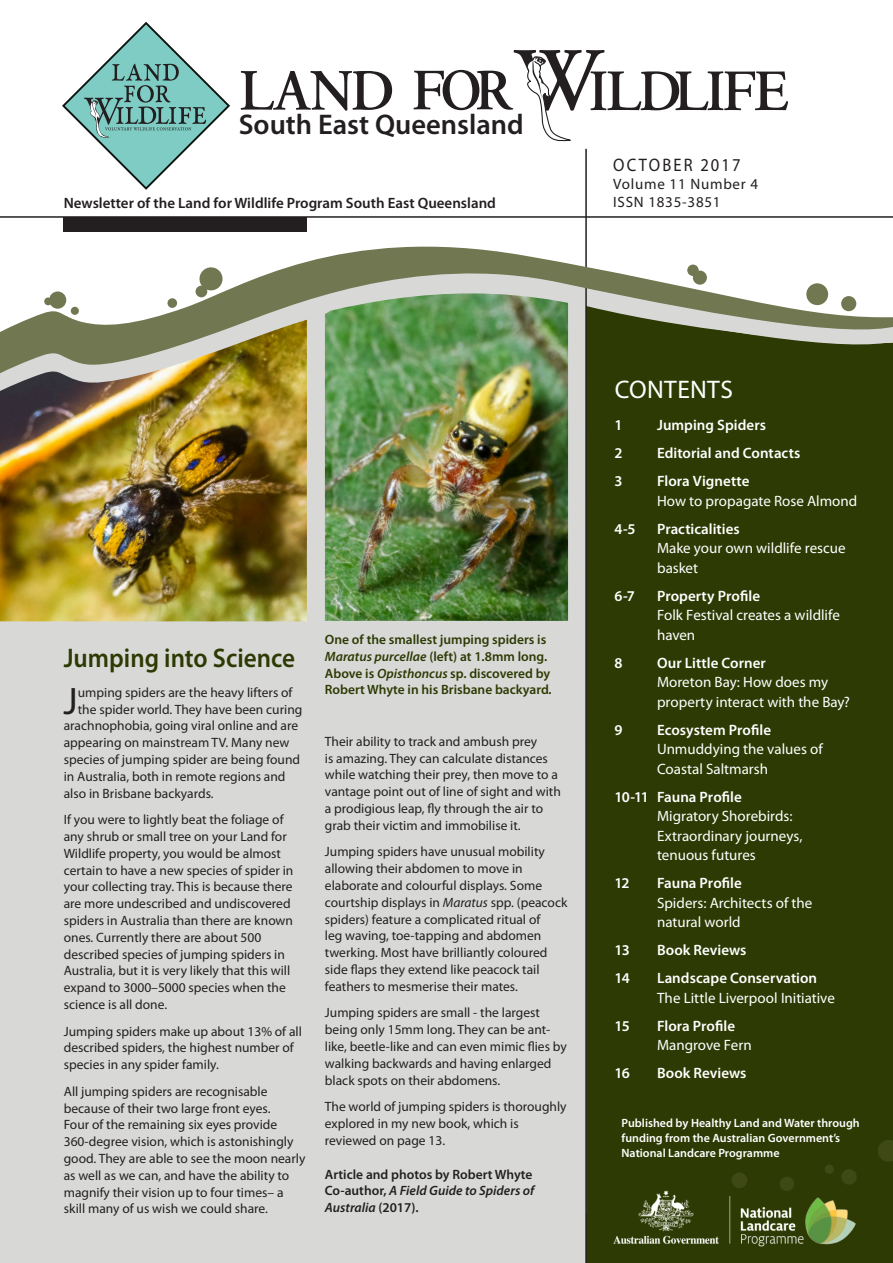
<style>
.page{position:relative;width:893px;height:1263px;background:#fff}
.page>*{position:absolute;margin:0;border:0;box-sizing:border-box;transform-origin:0 0}
.Body_Copy{font:38.4px "Myriad Pro";color:#231f20}
.t1{font:600 28.5px "Myriad Pro";color:#231f20}
.t2{font:600 27px "Myriad Pro";color:#2d3a03;scale:.93 1}
.t3{font:25.5px "Myriad Pro";letter-spacing:.015em;color:#fff}
.t4{font:18.15px "Myriad Pro";letter-spacing:.13em;color:#231f20;scale:.91 1}
.t5{font:15px/19.5px "Myriad Pro";color:#fff}
.t6{font:600 15px "Myriad Pro";color:#fff}
.t7{font:600 15px "Myriad Pro";color:#231f20}
.t8{font:15px/18px "Myriad Pro";letter-spacing:.05em;color:#231f20}
.Body_Copy-2{font:13.5px/16.8px "Myriad Pro";color:#231f20}
.Body_Copy-3{font:600 13.5px/17px "Myriad Pro";color:#2d3a03}
.Body_Copy-4{font:italic 600 13.5px/16.8px "Myriad Pro";color:#231f20}
.Body_Copy-5{font:600 13.5px "Myriad Pro";color:#231f20}
.t9{font:600 12px/15px "Myriad Pro";color:#fff}
.s1{font-style:italic}
.s2{font-style:normal}
</style>
<div class="page">
<div style="left:0;top:435px;width:585px;height:828px;background:#d8d9d7"></div>
<div style="left:587px;top:435px;width:306px;height:779px;background:#2d3a03"></div>
<svg style="left:307px;top:415px;width:586px;height:20px;background:#3e4a18"></svg>
<div style="left:587px;top:1214px;width:306px;height:49px;background:#2d3a03"></div>
<hr style="left:0;top:216px;width:893px;height:2px;background:#231f20">
<div style="left:64px;top:217px;width:243px;height:15px;background:#231f20"></div>
<div style="left:731px;top:1172px;width:17px;height:16px;background:#3e4915;border-radius:50%"></div>
<div style="left:824px;top:1164px;width:10px;height:10px;background:#3e4915;border-radius:50%"></div>
<div style="left:841px;top:1169px;width:16px;height:16px;background:#3e4915;border-radius:50%"></div>
<div style="left:779px;top:1176px;width:15px;height:15px;background:#3e4915;border-radius:50%"></div>
<svg style="left:877px;top:1139px;width:16px;height:23px"></svg>
<svg style="left:62px;top:22px;width:168px;height:168px"></svg>
<hr style="left:585px;top:149px;width:2px;height:1114px;background:#231f20">
<img style="left:601px;top:1188px;width:267px;height:59px">
<svg style="left:240px;top:71px;width:152px;height:40px"></svg>
<svg style="left:413px;top:50px;width:375px;height:92px"></svg>
<svg style="left:26px;top:243px;width:867px;height:172px"></svg>
<img style="left:325px;top:293px;width:243px;height:328px">
<img style="left:0;top:320px;width:307px;height:301px">
<h2 class="t1" style="left:239px;top:106px;width:287px">South East Queensland</h2>
<p class="t7" style="left:64px;top:193px;width:434px">Newsletter of the Land for Wildlife Program South East Queensland</p>
<h3 class="t4" style="left:613px;top:154px;width:142px">OCTOBER 2017</h3>
<p class="t8" style="left:613px;top:175px;width:146px">Volume 11 Number 4<br>ISSN 1835-3851</p>
<h3 class="t2" style="left:64px;top:640px;width:250px">Jumping into Science</h3>
<p class="Body_Copy" style="left:64px;top:677px;width:16px">J</p>
<p class="Body_Copy-2" style="left:78px;top:684px;width:216px">umping spiders are the heavy lifters of</p>
<p class="Body_Copy-2" style="left:78px;top:700px;width:226px">the spider world. They have been curing</p>
<p class="Body_Copy-2" style="left:64px;top:717px;width:236px">arachnophobia, going viral online and are</p>
<p class="Body_Copy-2" style="left:64px;top:734px;width:227px">appearing on mainstream TV. Many new</p>
<p class="Body_Copy-2" style="left:64px;top:751px;width:238px">species of jumping spider are being found</p>
<p class="Body_Copy-2" style="left:64px;top:768px;width:223px">in Australia, both in remote regions and</p>
<p class="Body_Copy-2" style="left:64px;top:784px;width:151px">also in Brisbane backyards.</p>
<p class="Body_Copy-2" style="left:64px;top:811px;width:231px">If you were to lightly beat the foliage of any shrub or small tree on your Land for Wildlife property, you would be almost certain to have a new species of spider in your collecting tray. This is because there are more undescribed and undiscovered spiders in Australia than there are known ones. Currently there are about 500 described species of jumping spiders in Australia, but it is very likely that this will expand to 3000–5000 species when the science is all done.</p>
<p class="Body_Copy-2" style="left:64px;top:1022px;width:240px">Jumping spiders make up about 13% of all described spiders, the highest number of species in any spider family.</p>
<p class="Body_Copy-2" style="left:64px;top:1082px;width:243px">All jumping spiders are recognisable because of their two large front eyes.<br>Four of the remaining six eyes provide 360-degree vision, which is astonishingly good. They are able to see the moon nearly as well as we can, and have the ability to magnify their vision up to four times– a skill many of us wish we could share.</p>
<p class="Body_Copy-3" style="left:325px;top:630px;width:229px">One of the smallest jumping spiders is <span class="s1">Maratus purcellae</span> (left) at 1.8mm long.<br>Above is <span class="s1">Opisthoncus</span> sp. discovered by Robert Whyte in his Brisbane backyard<span class="s1">.</span></p>
<p class="Body_Copy-2" style="left:325px;top:733px;width:237px">Their ability to track and ambush prey<br>is amazing. They can calculate distances while watching their prey, then move to a vantage point out of line of sight and with a prodigious leap, fly through the air to grab their victim and immobilise it.</p>
<p class="Body_Copy-2" style="left:325px;top:843px;width:244px">Jumping spiders have unusual mobility allowing their abdomen to move in elaborate and colourful displays. Some courtship displays in <span class="s1">Maratus</span> spp. (peacock spiders) feature a complicated ritual of<br>leg waving, toe-tapping and abdomen twerking. Most have brilliantly coloured side flaps they extend like peacock tail feathers to mesmerise their mates.</p>
<p class="Body_Copy-2" style="left:325px;top:1004px;width:243px">Jumping spiders are small - the largest being only 15mm long. They can be ant&shy;like, beetle-like and can even mimic flies by walking backwards and having enlarged black spots on their abdomens.</p>
<p class="Body_Copy-2" style="left:325px;top:1098px;width:243px">The world of jumping spiders is thoroughly explored in my new book, which is reviewed on page 13.</p>
<p class="Body_Copy-5" style="left:325px;top:1165px;width:209px">Article and photos by Robert Whyte</p>
<p class="Body_Copy-4" style="left:325px;top:1182px;width:211px"><span class="s2">Co-author,</span> A Field Guide to Spiders of<br>Australia <span class="s2">(2017).</span></p>
<h3 class="t3" style="left:615px;top:374px;width:120px">CONTENTS</h3>
<p class="t6" style="left:614px;top:416px;width:10px">1</p>
<p class="t6" style="left:657px;top:416px;width:110px">Jumping Spiders</p>
<p class="t6" style="left:614px;top:444px;width:10px">2</p>
<p class="t6" style="left:657px;top:444px;width:145px">Editorial and Contacts</p>
<p class="t6" style="left:614px;top:472px;width:10px">3</p>
<p class="t6" style="left:657px;top:472px;width:94px">Flora Vignette</p>
<p class="t5" style="left:657px;top:491px;width:202px">How to propagate Rose Almond</p>
<p class="t6" style="left:614px;top:519px;width:23px">4-5</p>
<p class="t6" style="left:657px;top:519px;width:84px">Practicalities</p>
<p class="t5" style="left:657px;top:538px;width:190px">Make your own wildlife rescue basket</p>
<p class="t6" style="left:614px;top:586px;width:22px">6-7</p>
<p class="t6" style="left:657px;top:586px;width:105px">Property Profile</p>
<p class="t5" style="left:657px;top:605px;width:184px">Folk Festival creates a wildlife haven</p>
<p class="t6" style="left:614px;top:653px;width:10px">8</p>
<p class="t6" style="left:657px;top:653px;width:110px">Our Little Corner</p>
<p class="t5" style="left:657px;top:672px;width:194px">Moreton Bay: How does my property interact with the Bay?</p>
<p class="t6" style="left:614px;top:720px;width:10px">9</p>
<p class="t6" style="left:657px;top:720px;width:116px">Ecosystem Profile</p>
<p class="t5" style="left:657px;top:739px;width:167px">Unmuddying the values of<br>Coastal Saltmarsh</p>
<p class="t6" style="left:614px;top:787px;width:129px">10-11 Fauna Profile</p>
<p class="t5" style="left:657px;top:806px;width:147px">Migratory Shorebirds:<br>Extraordinary journeys, tenuous futures</p>
<p class="t6" style="left:614px;top:874px;width:17px">12</p>
<p class="t6" style="left:657px;top:874px;width:86px">Fauna Profile</p>
<p class="t5" style="left:657px;top:893px;width:157px">Spiders: Architects of the natural world</p>
<p class="t6" style="left:614px;top:941px;width:17px">13</p>
<p class="t6" style="left:657px;top:941px;width:91px">Book Reviews</p>
<p class="t6" style="left:614px;top:969px;width:17px">14</p>
<p class="t6" style="left:657px;top:969px;width:162px">Landscape Conservation</p>
<p class="t5" style="left:657px;top:988px;width:179px">The Little Liverpool Initiative</p>
<p class="t6" style="left:614px;top:1016px;width:17px">15</p>
<p class="t6" style="left:657px;top:1016px;width:80px">Flora Profile</p>
<p class="t5" style="left:657px;top:1035px;width:96px">Mangrove Fern</p>
<p class="t6" style="left:614px;top:1064px;width:17px">16</p>
<p class="t6" style="left:657px;top:1064px;width:91px">Book Reviews</p>
<p class="t9" style="left:621px;top:1115px;width:240px">Published by Healthy Land and Water through funding from the Australian Government’s<br>National Landcare Programme</p>
</div>
